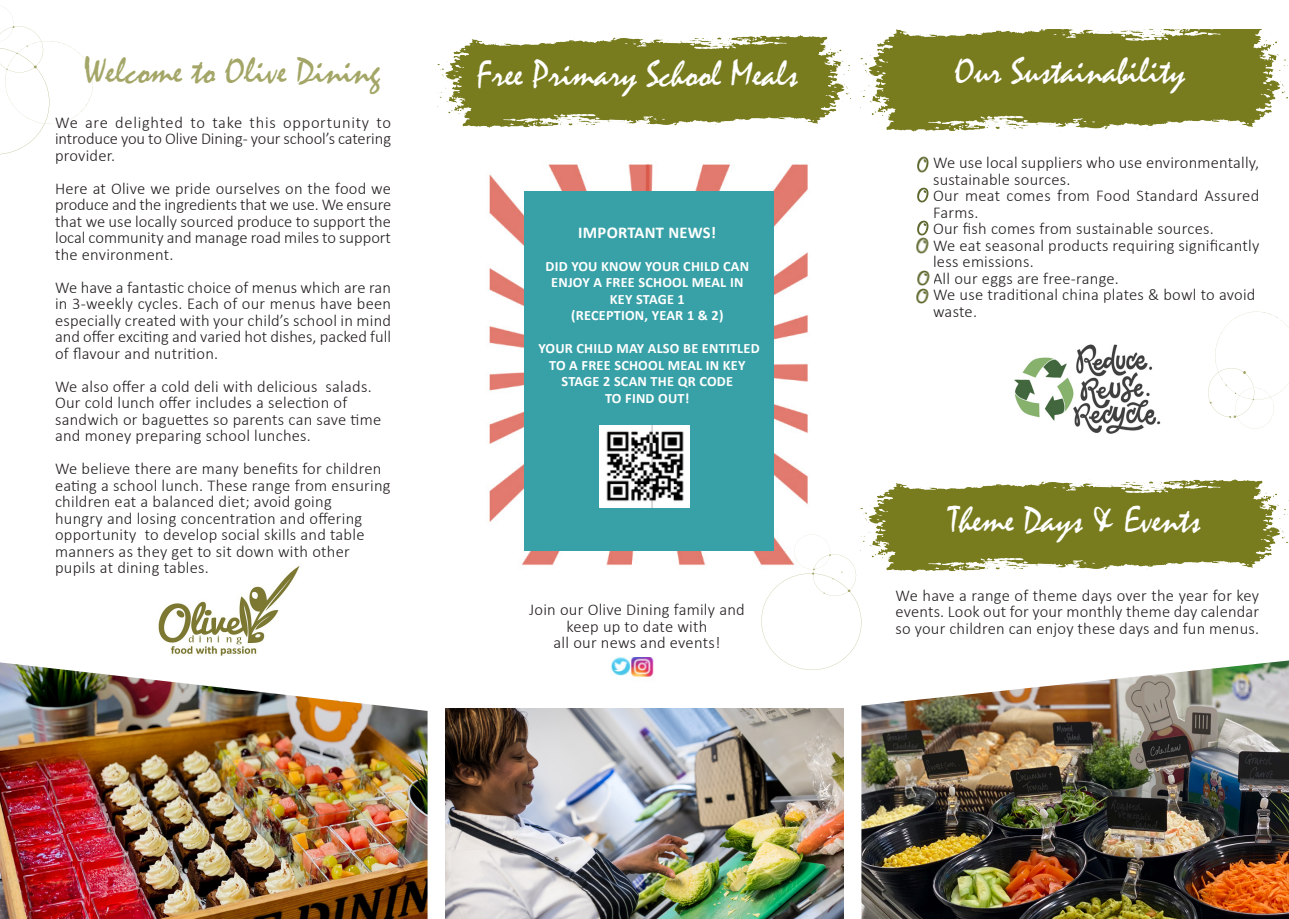
<style>
.page{position:relative;width:1289px;height:919px;background:#fff}
.page>*{position:absolute;margin:0;border:0;box-sizing:border-box;transform-origin:0 0}
.t1{font:37.5px "Mistral";color:#fff}
.t2{font:37.5px "Mistral";color:#a3a666}
.Body_Copy_1_-_Justif{font:300 16.5px/16.5px "Calibri";letter-spacing:.015em;color:#231f20}
.Body_Copy_1_-_Justif-2{font:700 16.5px "Calibri";letter-spacing:.015em;color:#fff}
.Body_Copy_1_-_Justif-3{font:700 14.25px/16.5px "Calibri";letter-spacing:.015em;color:#fff;text-align:center}
</style>
<div class="page">
<img style="left:437px;top:36px;width:413px;height:92px">
<img style="left:860px;top:30px;width:427px;height:101px">
<img style="left:860px;top:480px;width:428px;height:91px">
<img style="left:445px;top:708px;width:398px;height:210px">
<img style="left:0;top:662px;width:427px;height:256px">
<img style="left:861px;top:660px;width:427px;height:258px">
<img style="left:1014px;top:344px;width:147px;height:90px">
<img style="left:489px;top:164px;width:319px;height:401px">
<div style="left:524px;top:191px;width:250px;height:359px;background:#38a1a7"></div>
<img style="left:599px;top:425px;width:90px;height:82px">
<img style="left:611px;top:657px;width:43px;height:20px">
<img style="left:917px;top:187px;width:12px;height:16px">
<img style="left:916px;top:220px;width:13px;height:34px">
<img style="left:916px;top:270px;width:14px;height:34px">
<img style="left:917px;top:156px;width:12px;height:17px">
<img style="left:158px;top:566px;width:142px;height:90px">
<svg style="left:0;top:5px;width:93px;height:150px"></svg>
<svg style="left:759px;top:532px;width:104px;height:144px"></svg>
<svg style="left:1208px;top:311px;width:80px;height:117px"></svg>
<p class="t2" style="left:83px;top:49px;width:298px">Welcome to Olive Dining</p>
<p class="Body_Copy_1_-_Justif" style="left:55px;top:114px;width:337px;text-align:justify">We are delighted to take this opportunity to introduce you to Olive Dining - your school’s catering provider.</p>
<p class="Body_Copy_1_-_Justif" style="left:55px;top:180px;width:338px;text-align:justify">Here at Olive we pride ourselves on the food we produce and the ingredients that we use. We ensure that we use locally sourced produce to support the local community and manage road miles to support the environment.</p>
<p class="Body_Copy_1_-_Justif" style="left:55px;top:279px;width:337px;text-align:justify">We have a fantastic choice of menus which are ran in 3-weekly cycles. Each of our menus have been especially created with your child’s school in mind and offer exciting and varied hot dishes, packed full of flavour and nutrition.</p>
<p class="Body_Copy_1_-_Justif" style="left:55px;top:378px;width:328px">We also offer a cold deli with delicious salads.<br>Our cold lunch offer includes a selection of sandwich or baguettes so parents can save time and money preparing school lunches.</p>
<p class="Body_Copy_1_-_Justif" style="left:55px;top:460px;width:337px">We believe there are many benefits for children eating a school lunch. These range from ensuring children eat a balanced diet; avoid going<br>hungry and losing concentration and offering opportunity to develop social skills and table manners as they get to sit down with other pupils at dining tables.</p>
<p class="t1" style="left:477px;top:51px;width:323px">Free Primary School Meals</p>
<p class="t1" style="left:954px;top:49px;width:232px">Our Sustainability</p>
<p class="Body_Copy_1_-_Justif-2" style="left:578px;top:221px;width:139px">IMPORTANT NEWS!</p>
<p class="Body_Copy_1_-_Justif-3" style="left:545px;top:258px;width:205px">DID YOU KNOW YOUR CHILD CAN<br>ENJOY A FREE SCHOOL MEAL IN</p>
<p class="Body_Copy_1_-_Justif-3" style="left:610px;top:291px;width:76px">KEY STAGE 1</p>
<p class="Body_Copy_1_-_Justif-3" style="left:571px;top:307px;width:154px">(RECEPTION, YEAR 1 &amp; 2)</p>
<p class="Body_Copy_1_-_Justif-3" style="left:538px;top:340px;width:223px">YOUR CHILD MAY ALSO BE ENTITLED<br>TO A FREE SCHOOL MEAL IN KEY<br>STAGE 2 SCAN THE QR CODE</p>
<p class="Body_Copy_1_-_Justif-3" style="left:605px;top:390px;width:86px">TO FIND OUT!</p>
<p class="Body_Copy_1_-_Justif" style="left:529px;top:601px;width:217px;text-align:center">Join our Olive Dining family and keep up to date with</p>
<p class="Body_Copy_1_-_Justif" style="left:553px;top:634px;width:168px">all our news and events!</p>
<p class="Body_Copy_1_-_Justif" style="left:933px;top:154px;width:328px">We use local suppliers who use environmentally, sustainable sources.</p>
<p class="Body_Copy_1_-_Justif" style="left:933px;top:187px;width:328px">Our meat comes from Food Standard Assured<br>Farms.</p>
<p class="Body_Copy_1_-_Justif" style="left:933px;top:220px;width:282px">Our fish comes from sustainable sources.</p>
<p class="Body_Copy_1_-_Justif" style="left:933px;top:237px;width:328px">We eat seasonal products requiring significantly less emissions.</p>
<p class="Body_Copy_1_-_Justif" style="left:933px;top:270px;width:187px">All our eggs are free-range.</p>
<p class="Body_Copy_1_-_Justif" style="left:933px;top:286px;width:324px">We use traditional china plates &amp; bowl to avoid waste.</p>
<p class="t1" style="left:948px;top:498px;width:253px">Theme Days &amp; Events</p>
<p class="Body_Copy_1_-_Justif" style="left:895px;top:586px;width:365px;text-align:justify">We have a range of theme days over the year for key events. Look out for your monthly theme day calendar so your children can enjoy these days and fun menus.</p>
</div>
